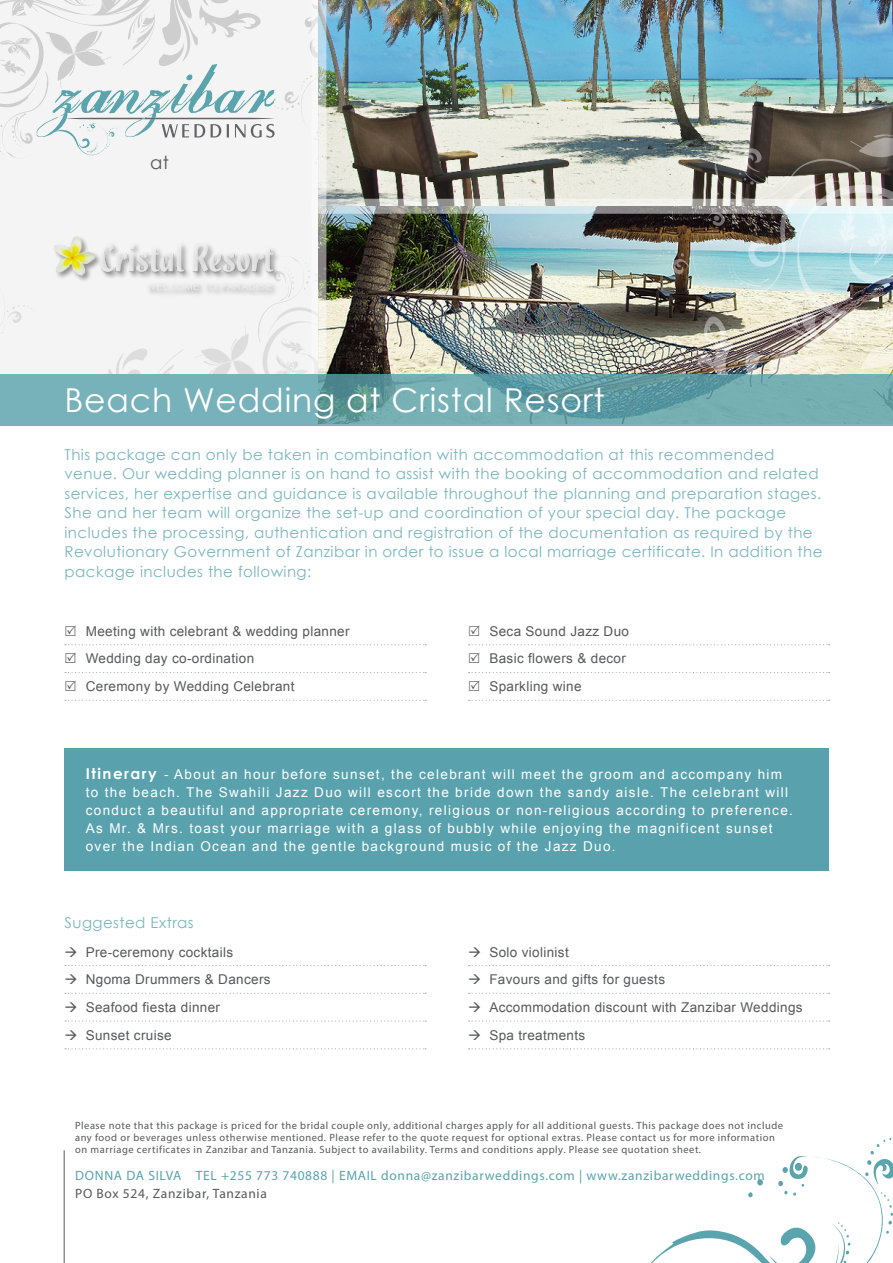
<style>
.page{position:relative;width:893px;height:1263px;background:#fff}
.page>*{position:absolute;margin:0;border:0;box-sizing:border-box;transform-origin:0 0}
.Heading{font:33px "Century Gothic";letter-spacing:.025em;color:#fff}
.t1{font:18px "Century Gothic";color:#57585a}
.t2{font:15px/19.5px "Century Gothic";letter-spacing:.03em;color:#7ab5bd}
.t3{font:13.5px/18px "Arial";letter-spacing:.1em;color:#fff}
.t4{font:13.5px/27.8px "Arial";letter-spacing:.025em;color:#57585a}
.t5{font:13.5px "Myriad Pro";letter-spacing:.05em;color:#59a2ad}
.t6{font:13.5px "Myriad Pro";letter-spacing:.05em;color:#57585a}
.t7{font:10.5px/12px "Myriad Pro";letter-spacing:.05em;color:#57585a}
.s1{font-family:"Century Gothic";font-weight:700;font-size:15px}
</style>
<div class="page">
<img style="left:326px;top:0;width:322px;height:374px">
<svg style="left:326px;top:199px;width:322px;height:15px;background:#c2c9c7"></svg>
<hr style="left:64px;top:1150px;width:1px;height:113px;background:#57585a">
<svg style="left:319px;top:0;width:7px;height:374px;background:#c8cfca"></svg>
<svg style="left:0;top:374px;width:893px;height:51px;background:#6fa9b0"></svg>
<img style="left:648px;top:0;width:245px;height:374px">
<svg style="left:0;top:0;width:319px;height:166px;fill:#f4f4f4"></svg>
<div style="left:0;top:166px;width:319px;height:208px;background:#f4f4f4"></div>
<svg style="left:65px;top:644px;width:361px;height:1px"></svg>
<svg style="left:65px;top:672px;width:361px;height:1px"></svg>
<svg style="left:65px;top:700px;width:361px;height:1px"></svg>
<svg style="left:469px;top:644px;width:361px;height:1px"></svg>
<svg style="left:469px;top:672px;width:361px;height:1px"></svg>
<svg style="left:469px;top:700px;width:361px;height:1px"></svg>
<div style="left:65px;top:748px;width:764px;height:123px;background:#59a2ad"></div>
<svg style="left:65px;top:965px;width:361px;height:1px"></svg>
<svg style="left:65px;top:993px;width:361px;height:1px"></svg>
<svg style="left:65px;top:1020px;width:361px;height:2px"></svg>
<svg style="left:65px;top:1048px;width:361px;height:1px"></svg>
<svg style="left:469px;top:965px;width:361px;height:1px"></svg>
<svg style="left:469px;top:993px;width:361px;height:1px"></svg>
<svg style="left:469px;top:1020px;width:361px;height:2px"></svg>
<svg style="left:469px;top:1048px;width:361px;height:1px"></svg>
<svg style="left:651px;top:1137px;width:242px;height:126px"></svg>
<div style="left:53px;top:235px;width:228px;height:62px;background:#f2f2f2"></div>
<img style="left:51px;top:229px;width:225px;height:65px">
<p class="t1" style="left:150px;top:150px;width:20px">at</p>
<p class="Heading" style="left:65px;top:377px;width:542px">Beach Wedding at Cristal Resort</p>
<p class="t2" style="left:65px;top:444px;width:759px">This package can only be taken in combination with accommodation at this recommended venue. Our wedding planner is on hand to assist with the booking of accommodation and related services, her expertise and guidance is available throughout the planning and preparation stages.<br>She and her team will organize the set-up and coordination of your special day. The package includes the processing, authentication and registration of the documentation as required by the Revolutionary Government of Zanzibar in order to issue a local marriage certificate. In addition the package includes the following:</p>
<p class="t4" style="left:86px;top:617px;width:265px">Meeting with celebrant &amp; wedding planner<br>Wedding day co-ordination<br>Ceremony by Wedding Celebrant</p>
<p class="t4" style="left:489px;top:617px;width:141px">Seca Sound Jazz Duo<br>Basic flowers &amp; decor<br>Sparkling wine</p>
<p class="t3" style="left:86px;top:765px;width:709px"><span class="s1">Itinerary</span> - About an hour before sunset, the celebrant will meet the groom and accompany him to the beach. The Swahili Jazz Duo will escort the bride down the sandy aisle. The celebrant will conduct a beautiful and appropriate ceremony, religious or non-religious according to preference.<br>As Mr. &amp; Mrs. toast your marriage with a glass of bubbly while enjoying the magnificent sunset over the Indian Ocean and the gentle background music of the Jazz Duo.</p>
<p class="t2" style="left:65px;top:913px;width:131px">Suggested Extras</p>
<p class="t4" style="left:86px;top:938px;width:186px">Pre-ceremony cocktails<br>Ngoma Drummers &amp; Dancers<br>Seafood fiesta dinner<br>Sunset cruise</p>
<p class="t4" style="left:489px;top:938px;width:315px">Solo violinist<br>Favours and gifts for guests<br>Accommodation discount with Zanzibar Weddings<br>Spa treatments</p>
<p class="t7" style="left:75px;top:1120px;width:709px">Please note that this package is priced for the bridal couple only, additional charges apply for all additional guests. This package does not include any food or beverages unless otherwise mentioned. Please refer to the quote request for optional extras. Please contact us for more information on marriage certificates in Zanzibar and Tanzania. Subject to availability. Terms and conditions apply. Please see quotation sheet.</p>
<p class="t5" style="left:75px;top:1167px;width:691px">DONNA DA SILVA TEL +255 773 740888 | EMAIL donna@zanzibarweddings.com | www.zanzibarweddings.com</p>
<p class="t6" style="left:75px;top:1185px;width:193px">PO Box 524, Zanzibar, Tanzania</p>
</div>
